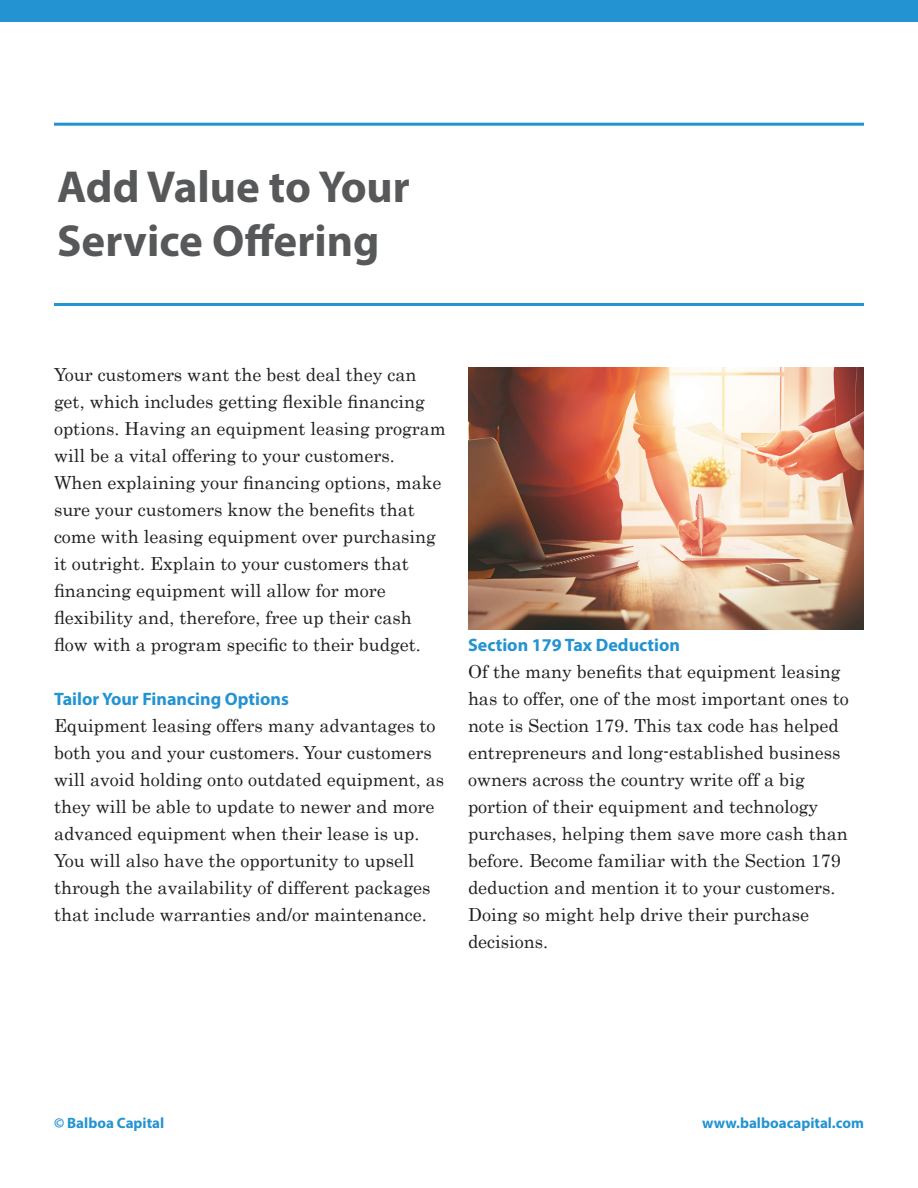
<style>
.page{position:relative;width:918px;height:1188px;background:#fff}
.page>*{position:absolute;margin:0;border:0;box-sizing:border-box;transform-origin:0 0}
.t1{font:700 45px/54px "Myriad Pro";color:#57585a}
.t2{font:18px/27px "Century";color:#231f20}
.t3{font:700 15px "Myriad Pro";color:#2393d1}
.s1{font-family:"Myriad Pro";font-weight:700;color:#2393d1}
</style>
<div class="page">
<div style="left:0;top:0;width:918px;height:22px;background:#2393d1"></div>
<hr style="left:54px;top:123px;width:810px;height:3px;background:#2393d1">
<hr style="left:54px;top:303px;width:810px;height:3px;background:#2393d1">
<img style="left:468px;top:367px;width:396px;height:263px">
<p class="t1" style="left:57px;top:159px;width:354px">Add Value to Your<br>Service Offering</p>
<p class="t2" style="left:54px;top:359px;width:393px">Your customers want the best deal they can get, which includes getting flexible financing options. Having an equipment leasing program will be a vital offering to your customers.<br>When explaining your financing options, make sure your customers know the benefits that come with leasing equipment over purchasing it outright. Explain to your customers that financing equipment will allow for more flexibility and, therefore, free up their cash flow with a program specific to their budget.</p>
<p class="t2" style="left:54px;top:683px;width:392px"><span class="s1">Tailor Your Financing Options<br></span>Equipment leasing offers many advantages to both you and your customers. Your customers will avoid holding onto outdated equipment, as they will be able to update to newer and more advanced equipment when their lease is up.<br>You will also have the opportunity to upsell through the availability of different packages that include warranties and/or maintenance.</p>
<p class="t2" style="left:468px;top:629px;width:382px"><span class="s1">Section 179 Tax Deduction<br></span>Of the many benefits that equipment leasing has to offer, one of the most important ones to note is Section 179. This tax code has helped entrepreneurs and long-established business owners across the country write off a big portion of their equipment and technology purchases, helping them save more cash than before. Become familiar with the Section 179 deduction and mention it to your customers.<br>Doing so might help drive their purchase decisions.</p>
<p class="t3" style="left:54px;top:1113px;width:112px">© Balboa Capital</p>
<p class="t3" style="left:702px;top:1113px;width:163px">www.balboacapital.com</p>
</div>
